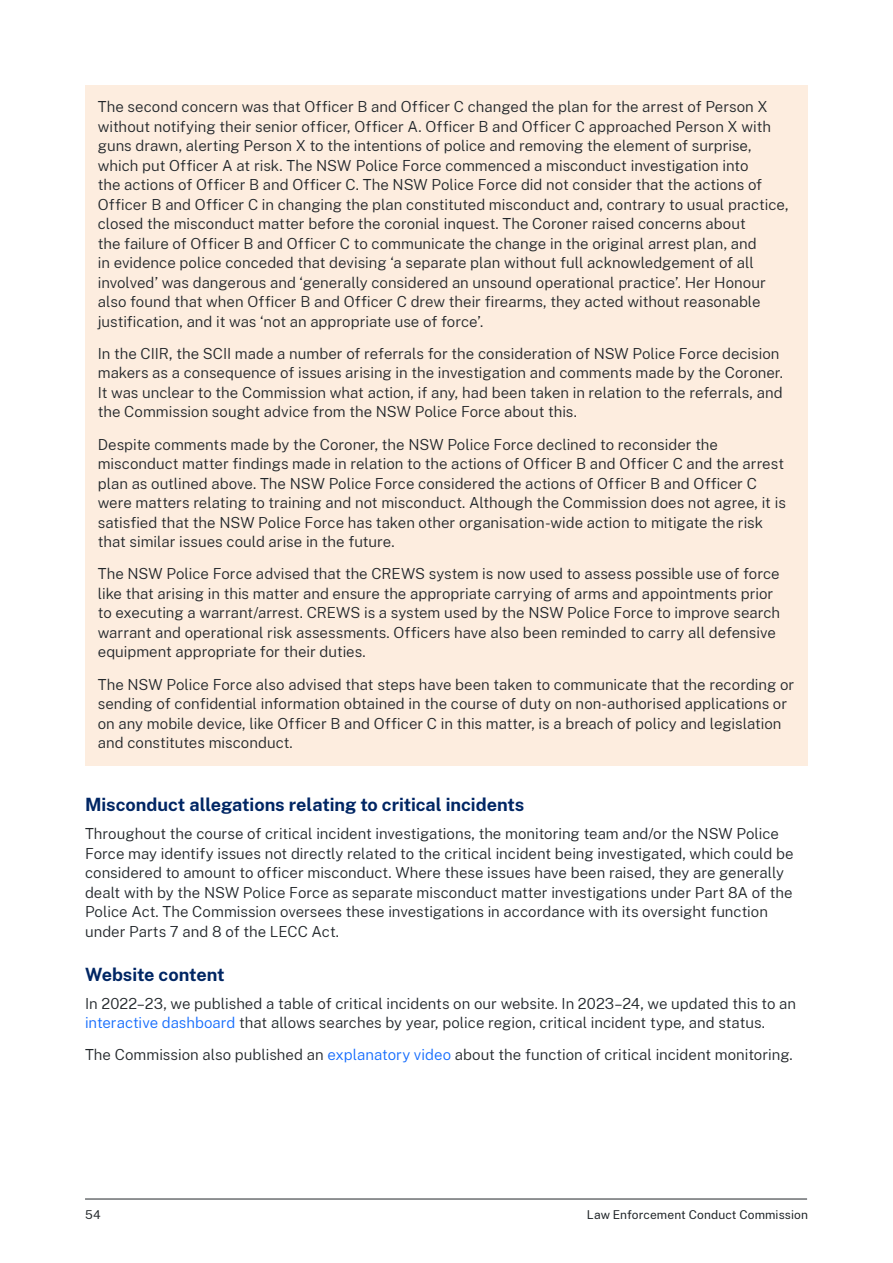
<style>
.page{position:relative;width:893px;height:1263px;background:#fff}
.page>*{position:absolute;margin:0;border:0;box-sizing:border-box;transform-origin:0 0}
.t1{font:700 18px "Public Sans";letter-spacing:-.005em;color:#002664}
.t2{font:300 15px/19.5px "Public Sans";color:#22272b}
.t3{font:12px "Public Sans";letter-spacing:.01em;color:#22272b}
.s1{color:#146cfd}
</style>
<div class="page">
<div style="left:85px;top:85px;width:723px;height:680px;background:#fdeddf"></div>
<hr style="left:85px;top:1199px;width:722px;height:1px;background:#22272b">
<p class="t2" style="left:98px;top:96px;width:692px">The second concern was that Officer B and Officer C changed the plan for the arrest of Person X without notifying their senior officer, Officer A. Officer B and Officer C approached Person X with guns drawn, alerting Person X to the intentions of police and removing the element of surprise, which put Officer A at risk. The NSW Police Force commenced a misconduct investigation into<br>the actions of Officer B and Officer C. The NSW Police Force did not consider that the actions of Officer B and Officer C in changing the plan constituted misconduct and, contrary to usual practice, closed the misconduct matter before the coronial inquest. The Coroner raised concerns about<br>the failure of Officer B and Officer C to communicate the change in the original arrest plan, and<br>in evidence police conceded that devising ‘a separate plan without full acknowledgement of all involved’ was dangerous and ‘generally considered an unsound operational practice’. Her Honour also found that when Officer B and Officer C drew their firearms, they acted without reasonable justification, and it was ‘not an appropriate use of force’.</p>
<p class="t2" style="left:98px;top:343px;width:687px">In the CIIR, the SCII made a number of referrals for the consideration of NSW Police Force decision makers as a consequence of issues arising in the investigation and comments made by the Coroner.<br>It was unclear to the Commission what action, if any, had been taken in relation to the referrals, and the Commission sought advice from the NSW Police Force about this.</p>
<p class="t2" style="left:98px;top:434px;width:689px">Despite comments made by the Coroner, the NSW Police Force declined to reconsider the misconduct matter findings made in relation to the actions of Officer B and Officer C and the arrest plan as outlined above. The NSW Police Force considered the actions of Officer B and Officer C were matters relating to training and not misconduct. Although the Commission does not agree, it is satisfied that the NSW Police Force has taken other organisation-wide action to mitigate the risk that similar issues could arise in the future.</p>
<p class="t2" style="left:98px;top:563px;width:684px">The NSW Police Force advised that the CREWS system is now used to assess possible use of force like that arising in this matter and ensure the appropriate carrying of arms and appointments prior to executing a warrant/arrest. CREWS is a system used by the NSW Police Force to improve search warrant and operational risk assessments. Officers have also been reminded to carry all defensive equipment appropriate for their duties.</p>
<p class="t2" style="left:98px;top:674px;width:698px">The NSW Police Force also advised that steps have been taken to communicate that the recording or sending of confidential information obtained in the course of duty on non-authorised applications or on any mobile device, like Officer B and Officer C in this matter, is a breach of policy and legislation and constitutes misconduct.</p>
<h5 class="t1" style="left:85px;top:792px;width:441px">Misconduct allegations relating to critical incidents</h5>
<p class="t2" style="left:85px;top:823px;width:710px">Throughout the course of critical incident investigations, the monitoring team and/or the NSW Police Force may identify issues not directly related to the critical incident being investigated, which could be considered to amount to officer misconduct. Where these issues have been raised, they are generally dealt with by the NSW Police Force as separate misconduct matter investigations under Part 8A of the Police Act. The Commission oversees these investigations in accordance with its oversight function under Parts 7 and 8 of the LECC Act.</p>
<h5 class="t1" style="left:85px;top:961px;width:141px">Website content</h5>
<p class="t2" style="left:85px;top:993px;width:713px">In 2022–23, we published a table of critical incidents on our website. In 2023–24, we updated this to an <span class="s1">interactive dashboard</span> that allows searches by year, police region, critical incident type, and status.</p>
<p class="t2" style="left:85px;top:1045px;width:709px">The Commission also published an <span class="s1">explanatory video</span> about the function of critical incident monitoring.</p>
<p class="t3" style="left:85px;top:1206px;width:17px">54</p>
<p class="t3" style="left:587px;top:1206px;width:222px">Law Enforcement Conduct Commission</p>
</div>
